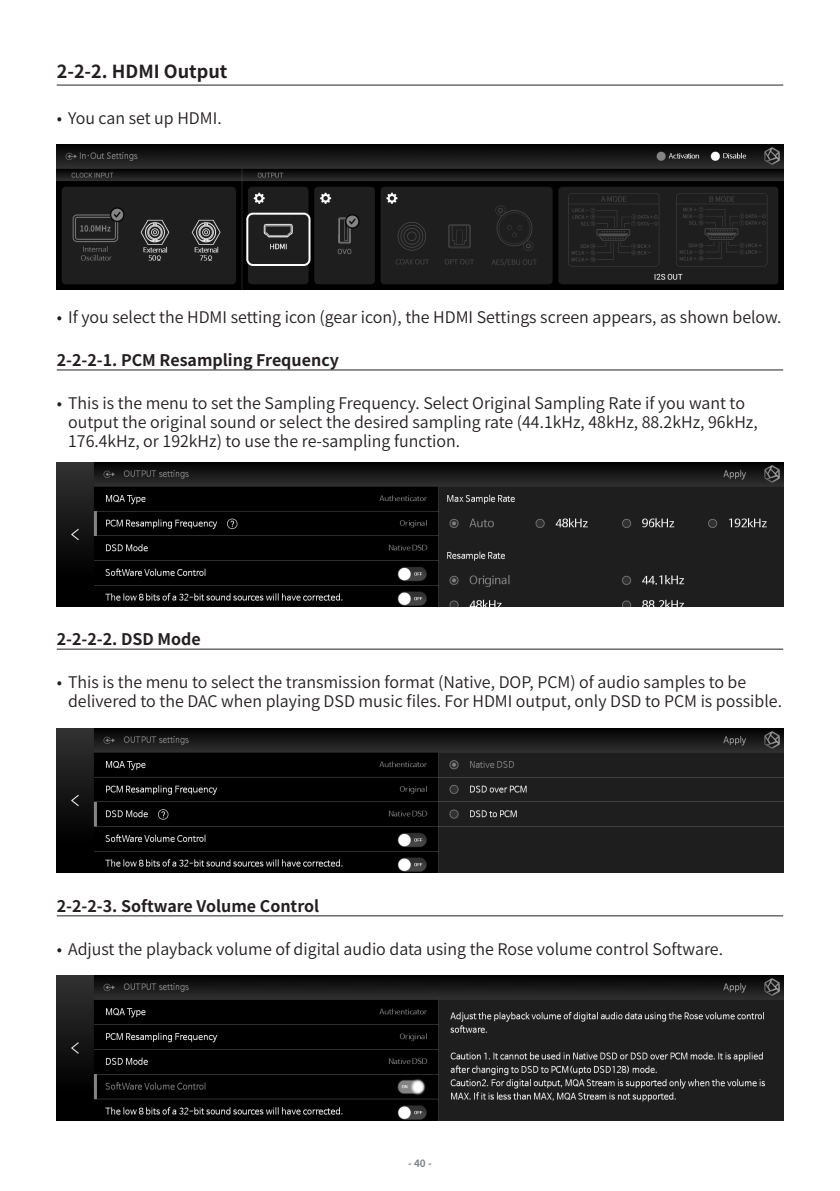
<style>
.page{position:relative;width:840px;height:1191px;background:#fff}
.page>*{position:absolute;margin:0;border:0;box-sizing:border-box;transform-origin:0 0}
.t1{font:700 18px "Noto Sans CJ Kkr";color:#231f20}
.t2{font:600 16px/19.2px "Noto Sans CJ Kkr";color:#231f20}
.t3{font:700 16px "Noto Sans CJ Kkr";color:#231f20}
.t4{font:700 10px "Noto Sans CJ Kkr";color:#808285}
</style>
<div class="page">
<hr style="left:57px;top:85px;width:725px;height:1px;background:#231f20">
<img style="left:57px;top:145px;width:725px;height:144px">
<hr style="left:57px;top:369px;width:725px;height:1px;background:#231f20">
<img style="left:57px;top:462px;width:725px;height:145px">
<hr style="left:57px;top:648px;width:725px;height:1px;background:#231f20">
<img style="left:57px;top:728px;width:725px;height:144px">
<hr style="left:57px;top:915px;width:725px;height:1px;background:#231f20">
<img style="left:57px;top:975px;width:725px;height:145px">
<div style="left:246px;top:213px;width:64px;height:53px;border:2px solid #fff;border-radius:6px"></div>
<p class="t1" style="left:57px;top:61px;width:172px">2-2-2. HDMI Output</p>
<p class="t2" style="left:57px;top:109px;width:166px">• You can set up HDMI.</p>
<p class="t2" style="left:57px;top:308px;width:726px">• If you select the HDMI setting icon (gear icon), the HDMI Settings screen appears, as shown below.</p>
<p class="t3" style="left:57px;top:351px;width:284px">2-2-2-1. PCM Resampling Frequency</p>
<p class="t2" style="left:68px;top:394px;width:690px;text-indent:-11px">• This is the menu to set the Sampling Frequency. Select Original Sampling Rate if you want to output the original sound or select the desired sampling rate (44.1kHz, 48kHz, 88.2kHz, 96kHz,<br>176.4kHz, or 192kHz) to use the re-sampling function.</p>
<p class="t3" style="left:57px;top:630px;width:146px">2-2-2-2. DSD Mode</p>
<p class="t2" style="left:68px;top:673px;width:715px;text-indent:-11px">• This is the menu to select the transmission format (Native, DOP, PCM) of audio samples to be delivered to the DAC when playing DSD music files. For HDMI output, only DSD to PCM is possible.</p>
<p class="t3" style="left:57px;top:897px;width:264px">2-2-2-3. Software Volume Control</p>
<p class="t2" style="left:57px;top:939px;width:667px">• Adjust the playback volume of digital audio data using the Rose volume control Software.</p>
<p class="t4" style="left:408px;top:1157px;width:25px">- 40 -</p>
</div>
